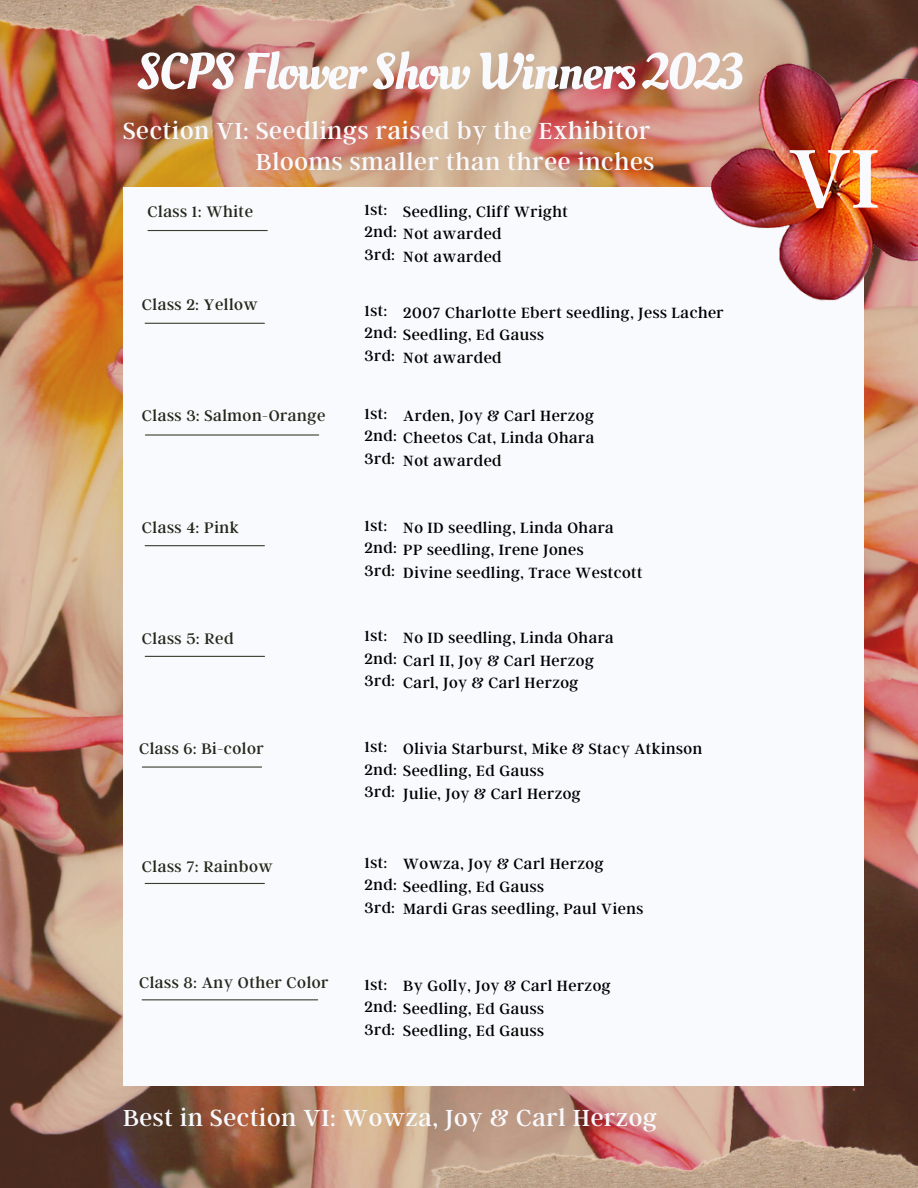
<style>
.page{position:relative;width:918px;height:1188px;background:#fff}
.page>*{position:absolute;margin:0;border:0;box-sizing:border-box;transform-origin:0 0}
.t1{font:93px "Argent CF";color:#f9fafd}
.t2{font:51.15px "Oleo Script";letter-spacing:-.03em;color:#f9fafd}
.t3{font:25.8px "Argent CF";letter-spacing:.03em;color:#f9fafd}
.t4{font:16.95px "Argent CF";letter-spacing:.03em;color:#22291b}
.t5{font:16.5px "Argent CF";letter-spacing:.03em;color:#000}
</style>
<div class="page">
<img style="left:0;top:0;width:918px;height:1188px">
<div style="left:123px;top:187px;width:740px;height:899px;background:#f9fafd"></div>
<hr style="left:145px;top:883px;width:119px;height:1px;background:#373f30">
<hr style="left:145px;top:656px;width:119px;height:1px;background:#373f30">
<hr style="left:145px;top:545px;width:119px;height:1px;background:#373f30">
<hr style="left:145px;top:434px;width:174px;height:2px;background:#373f30">
<hr style="left:145px;top:323px;width:119px;height:1px;background:#373f30">
<hr style="left:148px;top:230px;width:119px;height:1px;background:#373f30">
<img style="left:0;top:0;width:478px;height:43px">
<img style="left:565px;top:0;width:353px;height:326px">
<hr style="left:142px;top:766px;width:120px;height:2px;background:#373f30">
<hr style="left:142px;top:999px;width:176px;height:1px;background:#373f30">
<img style="left:408px;top:1132px;width:510px;height:56px">
<p class="t2" style="left:137px;top:37px;width:608px">SCPS Flower Show Winners 2023</p>
<p class="t3" style="left:123px;top:114px;width:529px">Section VI: Seedlings raised by the Exhibitor</p>
<p class="t3" style="left:256px;top:145px;width:400px">Blooms smaller than three inches</p>
<p class="t4" style="left:148px;top:201px;width:107px">Class 1: White</p>
<p class="t5" style="left:365px;top:199px;width:24px">1st:</p>
<p class="t5" style="left:365px;top:221px;width:34px">2nd:</p>
<p class="t5" style="left:365px;top:244px;width:32px">3rd:</p>
<p class="t5" style="left:403px;top:201px;width:166px">Seedling, Cliff Wright</p>
<p class="t5" style="left:403px;top:223px;width:100px">Not awarded</p>
<p class="t5" style="left:403px;top:246px;width:100px">Not awarded</p>
<p class="t4" style="left:142px;top:294px;width:118px">Class 2: Yellow</p>
<p class="t5" style="left:365px;top:300px;width:24px">1st:</p>
<p class="t5" style="left:365px;top:322px;width:34px">2nd:</p>
<p class="t5" style="left:365px;top:345px;width:32px">3rd:</p>
<p class="t5" style="left:403px;top:302px;width:322px">2007 Charlotte Ebert seedling, Jess Lacher</p>
<p class="t5" style="left:403px;top:324px;width:142px">Seedling, Ed Gauss</p>
<p class="t5" style="left:403px;top:347px;width:100px">Not awarded</p>
<p class="t4" style="left:142px;top:405px;width:185px">Class 3: Salmon-Orange</p>
<p class="t5" style="left:365px;top:403px;width:24px">1st:</p>
<p class="t5" style="left:365px;top:425px;width:34px">2nd:</p>
<p class="t5" style="left:365px;top:448px;width:32px">3rd:</p>
<p class="t5" style="left:403px;top:405px;width:192px">Arden, Joy &amp; Carl Herzog</p>
<p class="t5" style="left:403px;top:427px;width:193px">Cheetos Cat, Linda Ohara</p>
<p class="t5" style="left:403px;top:450px;width:100px">Not awarded</p>
<p class="t4" style="left:142px;top:516px;width:99px">Class 4: Pink</p>
<p class="t5" style="left:365px;top:515px;width:24px">1st:</p>
<p class="t5" style="left:365px;top:537px;width:34px">2nd:</p>
<p class="t5" style="left:365px;top:560px;width:32px">3rd:</p>
<p class="t5" style="left:403px;top:517px;width:212px">No ID seedling, Linda Ohara</p>
<p class="t5" style="left:403px;top:539px;width:182px">PP seedling, Irene Jones</p>
<p class="t5" style="left:403px;top:562px;width:241px">Divine seedling, Trace Westcott</p>
<p class="t4" style="left:142px;top:627px;width:93px">Class 5: Red</p>
<p class="t5" style="left:365px;top:625px;width:24px">1st:</p>
<p class="t5" style="left:365px;top:648px;width:34px">2nd:</p>
<p class="t5" style="left:365px;top:670px;width:32px">3rd:</p>
<p class="t5" style="left:403px;top:627px;width:212px">No ID seedling, Linda Ohara</p>
<p class="t5" style="left:403px;top:650px;width:192px">Carl II, Joy &amp; Carl Herzog</p>
<p class="t5" style="left:403px;top:672px;width:177px">Carl, Joy &amp; Carl Herzog</p>
<p class="t4" style="left:139px;top:738px;width:126px">Class 6: Bi-color</p>
<p class="t5" style="left:365px;top:736px;width:24px">1st:</p>
<p class="t5" style="left:365px;top:758px;width:34px">2nd:</p>
<p class="t5" style="left:365px;top:781px;width:32px">3rd:</p>
<p class="t5" style="left:403px;top:738px;width:301px">Olivia Starburst, Mike &amp; Stacy Atkinson</p>
<p class="t5" style="left:403px;top:760px;width:142px">Seedling, Ed Gauss</p>
<p class="t5" style="left:403px;top:783px;width:179px">Julie, Joy &amp; Carl Herzog</p>
<p class="t4" style="left:142px;top:855px;width:132px">Class 7: Rainbow</p>
<p class="t5" style="left:365px;top:852px;width:24px">1st:</p>
<p class="t5" style="left:365px;top:874px;width:34px">2nd:</p>
<p class="t5" style="left:365px;top:897px;width:32px">3rd:</p>
<p class="t5" style="left:403px;top:853px;width:202px">Wowza, Joy &amp; Carl Herzog</p>
<p class="t5" style="left:403px;top:876px;width:142px">Seedling, Ed Gauss</p>
<p class="t5" style="left:403px;top:898px;width:242px">Mardi Gras seedling, Paul Viens</p>
<p class="t4" style="left:139px;top:972px;width:191px">Class 8: Any Other Color</p>
<p class="t5" style="left:365px;top:974px;width:24px">1st:</p>
<p class="t5" style="left:365px;top:996px;width:34px">2nd:</p>
<p class="t5" style="left:365px;top:1019px;width:32px">3rd:</p>
<p class="t5" style="left:403px;top:975px;width:209px">By Golly, Joy &amp; Carl Herzog</p>
<p class="t5" style="left:403px;top:998px;width:142px">Seedling, Ed Gauss</p>
<p class="t5" style="left:403px;top:1020px;width:142px">Seedling, Ed Gauss</p>
<p class="t3" style="left:123px;top:1101px;width:536px">Best in Section VI: Wowza, Joy &amp; Carl Herzog</p>
<p class="t1" style="left:789px;top:118px;width:93px">VI</p>
</div>
